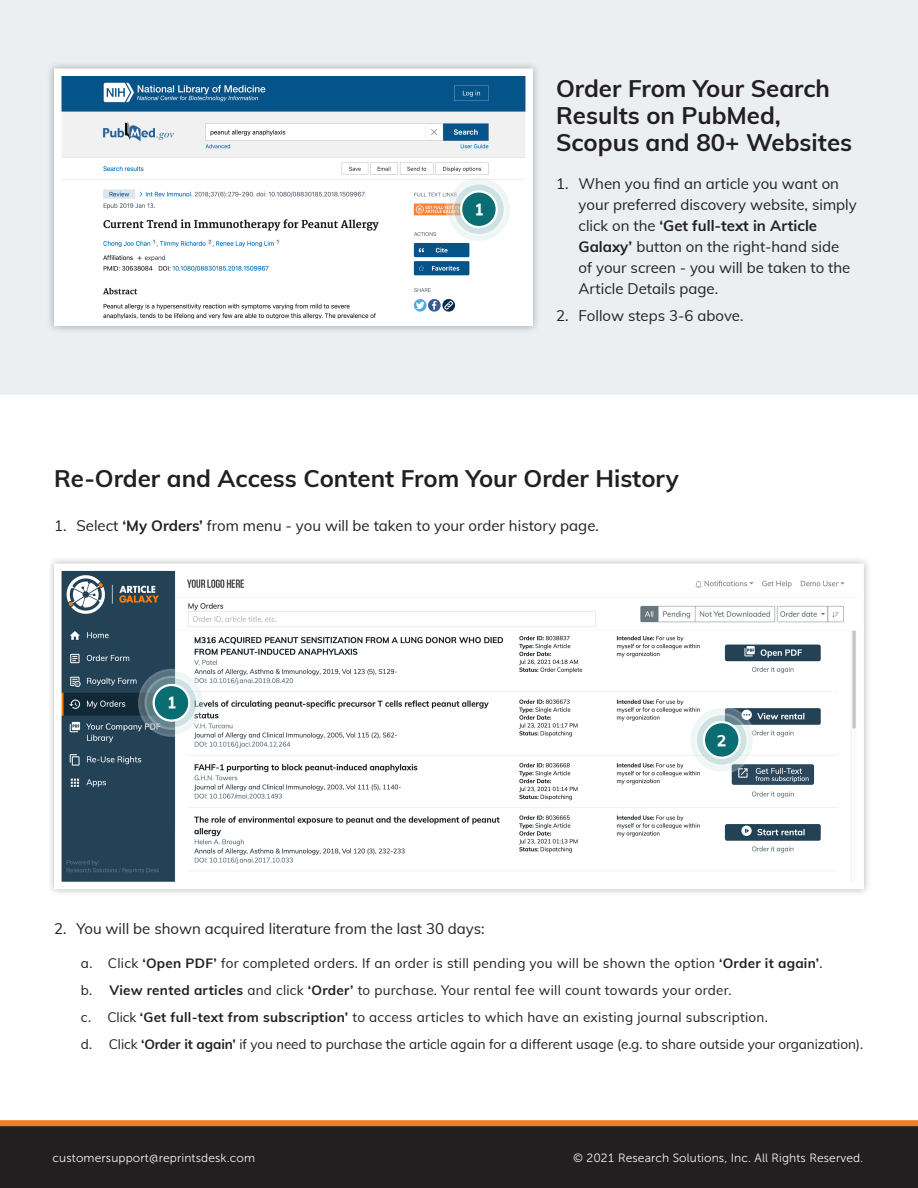
<style>
.page{position:relative;width:918px;height:1188px;background:#fff}
.page>*{position:absolute;margin:0;border:0;box-sizing:border-box;transform-origin:0 0}
.t1{font:600 27px "Muli";color:#fff}
.t2{font:700 24px/27px "Muli";color:#231f20}
.t3{font:15px/21px "Muli";color:#231f20}
.t4{font:13.5px/27px "Muli";letter-spacing:.02em;color:#231f20}
.t5{font:12px "Museo Sans 300";letter-spacing:.01em;color:#f2f5f6}
.s1{font-weight:700}
</style>
<div class="page">
<svg style="left:0;top:1120px;width:918px;height:68px;background:#362820"></svg>
<div style="left:0;top:0;width:918px;height:395px;background:#ebeff1"></div>
<div style="left:46px;top:61px;width:495px;height:273px;background:#e5e9eb"></div>
<svg style="left:50px;top:65px;width:486px;height:264px"></svg>
<div style="left:46px;top:556px;width:825px;height:341px;background:#f8f8f8"></div>
<svg style="left:51px;top:560px;width:816px;height:332px"></svg>
<svg style="left:139px;top:670px;width:65px;height:66px"></svg>
<div style="left:138px;top:669px;width:67px;height:68px;border:2px solid #fff;border-radius:50%"></div>
<svg style="left:146px;top:677px;width:51px;height:52px"></svg>
<div style="left:144px;top:676px;width:54px;height:54px;border:2px solid #fff;border-radius:50%"></div>
<div style="left:154px;top:685px;width:35px;height:36px;background:#096d72;border-radius:50%"></div>
<div style="left:153px;top:684px;width:37px;height:38px;border:2px solid #fff;border-radius:50%"></div>
<svg style="left:689px;top:707px;width:65px;height:66px"></svg>
<div style="left:688px;top:706px;width:67px;height:68px;border:2px solid #fff;border-radius:50%"></div>
<svg style="left:696px;top:714px;width:52px;height:52px"></svg>
<div style="left:695px;top:713px;width:54px;height:54px;border:2px solid #fff;border-radius:50%"></div>
<div style="left:704px;top:722px;width:36px;height:36px;background:#096d72;border-radius:50%"></div>
<div style="left:703px;top:721px;width:38px;height:38px;border:2px solid #fff;border-radius:50%"></div>
<svg style="left:447px;top:176px;width:64px;height:66px"></svg>
<div style="left:446px;top:175px;width:66px;height:68px;border:2px solid #fff;border-radius:50%"></div>
<svg style="left:453px;top:183px;width:52px;height:52px"></svg>
<div style="left:452px;top:182px;width:54px;height:54px;border:2px solid #fff;border-radius:50%"></div>
<div style="left:461px;top:191px;width:36px;height:36px;background:#096d72;border-radius:50%"></div>
<div style="left:460px;top:190px;width:38px;height:38px;border:2px solid #fff;border-radius:50%"></div>
<h1 class="t1" style="left:474px;top:193px;width:12px">1</h1>
<h2 class="t2" style="left:556px;top:74px;width:298px">Order From Your Search<br>Results on PubMed,<br>Scopus and 80+ Websites</h2>
<p class="t3" style="left:579px;top:172px;width:280px;text-indent:-22px">1. When you find an article you want on your preferred discovery website, simply click on the <span class="s1">‘Get full-text in Article Galaxy’</span> button on the right-hand side<br>of your screen - you will be taken to the Article Details page.</p>
<p class="t3" style="left:556px;top:305px;width:189px">2. Follow steps 3-6 above.</p>
<h2 class="t2" style="left:54px;top:464px;width:626px">Re-Order and Access Content From Your Order History</h2>
<p class="t3" style="left:54px;top:514px;width:546px">1. Select <span class="s1">‘My Orders’</span> from menu - you will be taken to your order history page.</p>
<h1 class="t1" style="left:166px;top:687px;width:12px">1</h1>
<h1 class="t1" style="left:717px;top:724px;width:12px">2</h1>
<p class="t3" style="left:54px;top:918px;width:432px">2. You will be shown acquired literature from the last 30 days:</p>
<p class="t4" style="left:81px;top:949px;width:784px">a. Click <span class="s1">‘Open PDF’</span> for completed orders. If an order is still pending you will be shown the option <span class="s1">‘Order it again’</span>.<br>b. <span class="s1">View rented articles</span> and click <span class="s1">‘Order’</span> to purchase. Your rental fee will count towards your order.<br>c. Click <span class="s1">‘Get full-text from subscription’</span> to access articles to which have an existing journal subscription.<br>d. Click <span class="s1">‘Order it again’</span> if you need to purchase the article again for a different usage (e.g. to share outside your organization).</p>
<p class="t5" style="left:53px;top:1152px;width:204px">customersupport@reprintsdesk.com</p>
<p class="t5" style="left:573px;top:1152px;width:292px">© 2021 Research Solutions, Inc. All Rights Reserved.</p>
</div>
